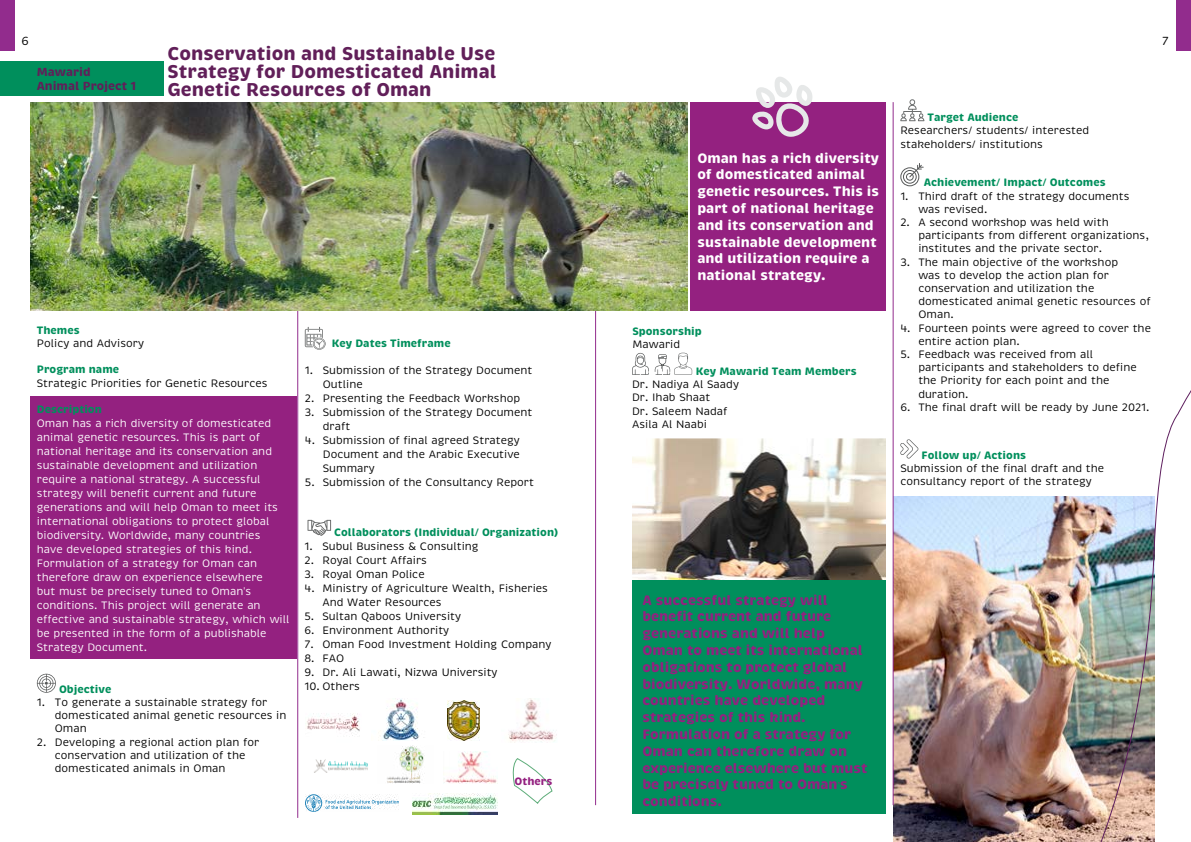
<style>
.page{position:relative;width:1191px;height:842px;background:#fff}
.page>*{position:absolute;margin:0;border:0;box-sizing:border-box;transform-origin:0 0}
.t1{font:700 19px/18px "Brevia";color:#611f59;text-align:justify}
.t2{font:700 14px/16.8px "Brevia";color:#942180}
.t3{font:700 14px/16.8px "Brevia";color:#fff}
.t4{font:700 12px/14.4px "Brevia";color:#611f59}
.t5{font:12px "Brevia";color:#000}
.t6{font:11px/13.2px "Brevia";color:#000}
.t7{font:11px/14px "Brevia";color:#fff}
.t8{font:700 11px "Brevia";color:#008f5c}
.t9{font:700 11px "Brevia";color:#942180}
.s1{font-family:"Minion Pro"}
.s2{font-family:"Adobe Arabic";font-weight:400}
</style>
<div class="page">
<hr style="left:595px;top:171px;width:1px;height:634px;background:#922c8d">
<svg style="left:307px;top:520px;width:24px;height:16px"></svg>
<div style="left:30px;top:396px;width:267px;height:262px;background:#942180"></div>
<div style="left:0;top:0;width:14px;height:51px;background:#922c8d"></div>
<div style="left:1176px;top:0;width:15px;height:51px;background:#922c8d"></div>
<hr style="left:297px;top:143px;width:1px;height:675px;background:#922c8d">
<div style="left:690px;top:102px;width:195px;height:209px;background:#942180"></div>
<div style="left:0;top:61px;width:163px;height:35px;background:#008f5c"></div>
<svg style="left:900px;top:99px;width:24px;height:22px"></svg>
<svg style="left:900px;top:163px;width:23px;height:23px"></svg>
<svg style="left:900px;top:439px;width:18px;height:20px"></svg>
<img style="left:30px;top:102px;width:657px;height:209px">
<svg style="left:752px;top:77px;width:61px;height:60px"></svg>
<svg style="left:305px;top:327px;width:20px;height:23px"></svg>
<svg style="left:632px;top:352px;width:16px;height:23px"></svg>
<svg style="left:655px;top:353px;width:37px;height:22px"></svg>
<img style="left:632px;top:439px;width:253px;height:141px">
<img style="left:307px;top:713px;width:53px;height:23px">
<img style="left:447px;top:700px;width:33px;height:41px">
<img style="left:382px;top:698px;width:42px;height:43px">
<img style="left:508px;top:698px;width:49px;height:44px">
<img style="left:305px;top:794px;width:94px;height:18px">
<img style="left:387px;top:745px;width:37px;height:38px">
<img style="left:412px;top:793px;width:85px;height:21px">
<img style="left:444px;top:751px;width:53px;height:32px">
<img style="left:314px;top:759px;width:54px;height:14px">
<img style="left:893px;top:496px;width:105px;height:346px">
<img style="left:998px;top:390px;width:193px;height:452px">
<svg style="left:512px;top:758px;width:41px;height:46px"></svg>
<svg style="left:37px;top:674px;width:19px;height:19px"></svg>
<div style="left:632px;top:580px;width:253px;height:234px;background:#008f5c"></div>
<hr style="left:893px;top:102px;width:1px;height:703px;background:#922c8d">
<p class="t5" style="left:22px;top:36px;width:9px">6</p>
<p class="t5" style="left:1162px;top:36px;width:8px">7</p>
<p class="t4" style="left:37px;top:65px;width:101px">Mawarid<br>Animal Project 1</p>
<p class="t8" style="left:927px;top:113px;width:92px">Target Audience</p>
<p class="t6" style="left:900px;top:124px;width:190px">Researchers/ students/ interested stakeholders/ institutions</p>
<p class="t8" style="left:923px;top:178px;width:184px">Achievement/ Impact/ Outcomes</p>
<p class="t6" style="left:918px;top:190px;width:213px;text-indent:-18px">1. Third draft of the strategy documents was revised.</p>
<p class="t6" style="left:918px;top:216px;width:232px;text-indent:-18px">2. A second workshop was held with participants from different organizations, institutes and the private sector.</p>
<p class="t6" style="left:918px;top:256px;width:234px;text-indent:-18px">3. The main objective of the workshop<br>was to develop the action plan for conservation and utilization the domesticated animal genetic resources of<br>Oman.</p>
<p class="t6" style="left:918px;top:322px;width:234px;text-indent:-18px">4. Fourteen points were agreed to cover the entire action plan.</p>
<p class="t6" style="left:918px;top:348px;width:220px;text-indent:-18px">5. Feedback was received from all participants and stakeholders to define the Priority for each point and the duration.</p>
<p class="t6" style="left:900px;top:401px;width:251px">6. The final draft will be ready by June 2021.</p>
<p class="t8" style="left:921px;top:450px;width:106px">Follow up/ Actions</p>
<p class="t6" style="left:900px;top:462px;width:205px">Submission of the final draft and the consultancy report of the strategy</p>
<h1 class="t1" style="left:167px;top:45px;width:331px">Conservation and Sustainable Use Strategy for Domesticated Animal Genetic Resources of Oman</h1>
<p class="t3" style="left:697px;top:150px;width:183px">Oman has a rich diversity of domesticated animal genetic resources. This is part of national heritage and its conservation and sustainable development and utilization require a national strategy.</p>
<p class="t8" style="left:37px;top:325px;width:44px">Themes</p>
<p class="t6" style="left:37px;top:337px;width:109px">Policy and Advisory</p>
<p class="t8" style="left:37px;top:365px;width:84px">Program name</p>
<p class="t6" style="left:37px;top:377px;width:232px">Strategic Priorities for Genetic Resources</p>
<p class="t8" style="left:37px;top:404px;width:66px">Description</p>
<p class="t7" style="left:37px;top:417px;width:254px">Oman has a rich diversity of domesticated animal genetic resources. This is part of national heritage and its conservation and sustainable development and utilization require a national strategy. A successful strategy will benefit current and future generations and will help Oman to meet its international obligations to protect global biodiversity. Worldwide, many countries<br>have developed strategies of this kind.<br>Formulation of a strategy for Oman can therefore draw on experience elsewhere<br>but must be precisely tuned to Oman<span class="s1">'</span>s conditions. This project will generate an effective and sustainable strategy, which will be presented in the form of a publishable Strategy Document.</p>
<p class="t8" style="left:632px;top:326px;width:71px">Sponsorship</p>
<p class="t6" style="left:632px;top:338px;width:49px">Mawarid</p>
<p class="t8" style="left:332px;top:338px;width:120px">Key Dates Timeframe</p>
<p class="t6" style="left:323px;top:364px;width:211px;line-height:14px;text-indent:-18px">1. Submission of the Strategy Document<br>Outline</p>
<p class="t6" style="left:305px;top:392px;width:217px">2. Presenting the Feedback Workshop</p>
<p class="t6" style="left:323px;top:406px;width:211px;line-height:14px;text-indent:-18px">3. Submission of the Strategy Document draft</p>
<p class="t6" style="left:323px;top:434px;width:199px;line-height:14px;text-align:justify;text-indent:-18px">4. Submission of final agreed Strategy Document and the Arabic Executive Summary</p>
<p class="t6" style="left:305px;top:476px;width:231px">5. Submission of the Consultancy Report</p>
<p class="t8" style="left:696px;top:366px;width:162px">Key Mawarid Team Members</p>
<p class="t6" style="left:632px;top:378px;width:108px">Dr. Nadiya Al Saady<br>Dr. Ihab Shaat<br>Dr. Saleem Nadaf<br>Asila Al Naabi</p>
<p class="t8" style="left:334px;top:527px;width:226px">Collaborators (Individual/ Organization)</p>
<p class="t6" style="left:304px;top:540px;width:176px">1. Subul Business &amp; Consulting</p>
<p class="t6" style="left:304px;top:554px;width:124px">2. Royal Court Affairs</p>
<p class="t6" style="left:304px;top:568px;width:122px">3. Royal Oman Police</p>
<p class="t6" style="left:322px;top:581px;width:227px;line-height:14px;text-indent:-18px">4. Ministry of Agriculture Wealth, Fisheries<br>And Water Resources</p>
<p class="t6" style="left:304px;top:610px;width:158px">5. Sultan Qaboos University</p>
<p class="t6" style="left:304px;top:624px;width:146px">6. Environment Authority</p>
<p class="t6" style="left:304px;top:638px;width:248px">7. Oman Food Investment Holding Company</p>
<p class="t6" style="left:304px;top:652px;width:41px">8. FAO</p>
<p class="t6" style="left:304px;top:666px;width:195px">9. Dr. Ali Lawati, Nizwa University</p>
<p class="t6" style="left:304px;top:680px;width:57px">10. Others</p>
<p class="t2" style="left:642px;top:592px;width:227px">A successful strategy will benefit current and future generations and will help<br>Oman to meet its international obligations to protect global biodiversity. Worldwide, many countries have developed strategies of this kind.<br>Formulation of a strategy for<br>Oman can therefore draw on experience elsewhere but must be precisely tuned to Oman<span class="s2">’</span>s conditions.</p>
<p class="t8" style="left:59px;top:684px;width:54px">Objective</p>
<p class="t6" style="left:55px;top:696px;width:233px;text-indent:-18px">1. To generate a sustainable strategy for domesticated animal genetic resources in<br>Oman</p>
<p class="t6" style="left:55px;top:735px;width:206px;text-indent:-18px">2. Developing a regional action plan for conservation and utilization of the domesticated animals in Oman</p>
<p class="t9" style="left:514px;top:776px;width:40px">Others</p>
</div>
